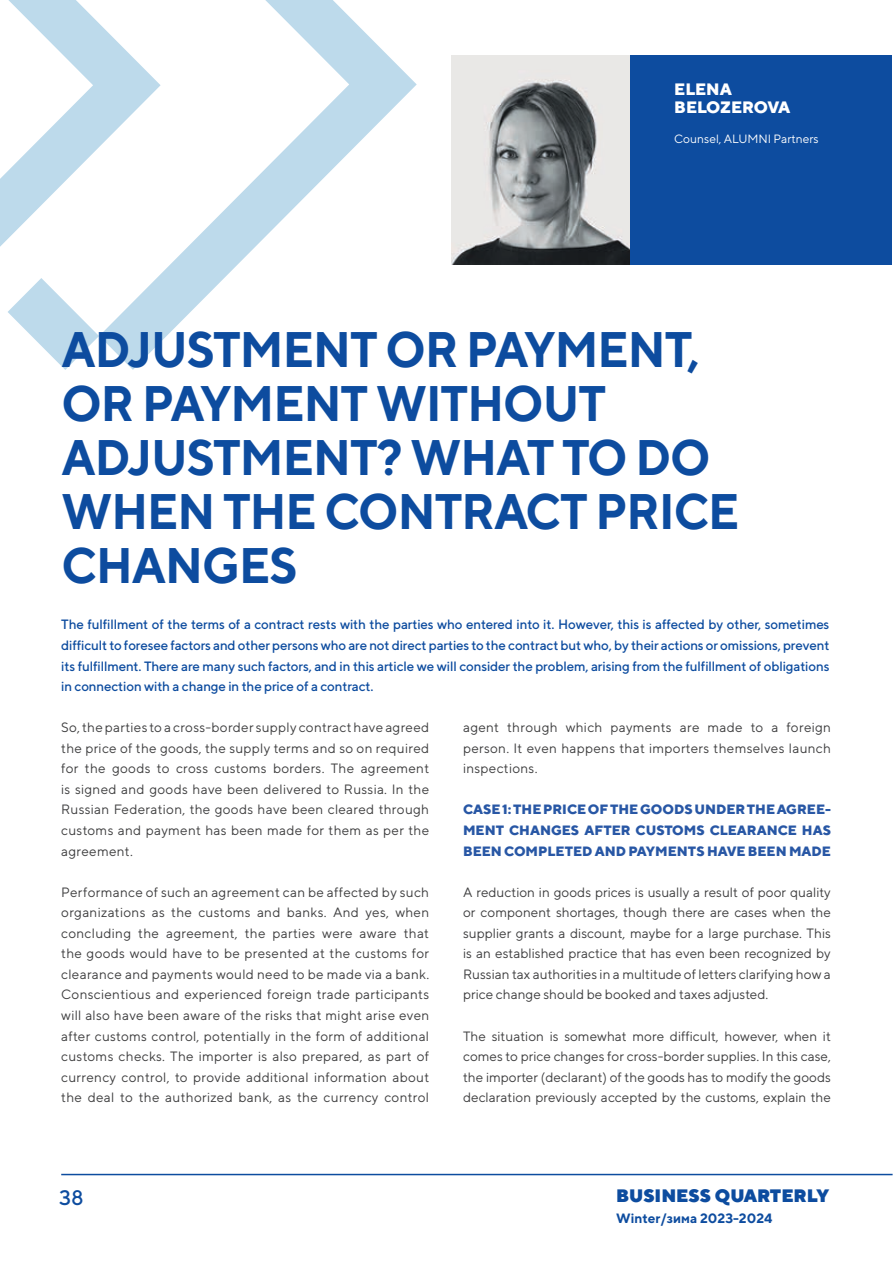
<style>
.page{position:relative;width:893px;height:1263px;background:#fff}
.page>*{position:absolute;margin:0;border:0;box-sizing:border-box;transform-origin:0 0}
.t1{font:700 49.95px/54px "TT Norms";letter-spacing:-.02em;color:#0d4c9f;scale:.94 1}
.t2{font:500 21px "TT Norms";color:#0d4c9f}
.t3{font:900 18px "TT Norms";color:#0d4c9f}
.t4{font:800 16.5px/18px "TT Norms";color:#fff}
.Body_text{font:13.5px/20.5px "TT Norms";letter-spacing:.02em;color:#3e3e3f;text-align:justify}
.t5{font:500 13.5px/20.5px "TT Norms";letter-spacing:-.01em;color:#0d4c9f;text-align:justify}
.Body_text-2{font:800 13.5px/20.5px "TT Norms";color:#2857a5;text-align:justify}
.t6{font:700 13.5px "TT Norms";color:#0d4c9f}
.t7{font:12px "TT Norms";color:#fff}
</style>
<div class="page">
<hr style="left:61px;top:1174px;width:832px;height:1px;background:#0d4c9f">
<svg style="left:0;top:0;width:99px;height:370px"></svg>
<svg style="left:99px;top:0;width:318px;height:370px"></svg>
<div style="left:630px;top:55px;width:262px;height:210px;background:#0d4c9f"></div>
<img style="left:451px;top:55px;width:179px;height:210px">
<p class="t4" style="left:674px;top:80px;width:118px">ELENA<br>BELOZEROVA</p>
<p class="t7" style="left:674px;top:131px;width:146px">Counsel, ALUMNI Partners</p>
<p class="t1" style="left:61px;top:321px;width:723px">ADJUSTMENT OR PAYMENT,<br>OR PAYMENT WITHOUT<br>ADJUSTMENT? WHAT TO DO<br>WHEN THE CONTRACT PRICE<br>CHANGES</p>
<p class="t5" style="left:61px;top:614px;width:770px">The fulfillment of the terms of a contract rests with the parties who entered into it. However, this is affected by other, sometimes difficult to foresee factors and other persons who are not direct parties to the contract but who, by their actions or omissions, prevent its fulfillment. There are many such factors, and in this article we will consider the problem, arising from the fulfillment of obligations in connection with a change in the price of a contract.</p>
<p class="Body_text" style="left:61px;top:717px;width:370px">So, the parties to a cross-border supply contract have agreed the price of the goods, the supply terms and so on required for the goods to cross customs borders. The agreement is signed and goods have been delivered to Russia. In the Russian Federation, the goods have been cleared through customs and payment has been made for them as per the agreement.</p>
<p class="Body_text" style="left:61px;top:881px;width:369px">Performance of such an agreement can be affected by such organizations as the customs and banks. And yes, when concluding the agreement, the parties were aware that the goods would have to be presented at the customs for clearance and payments would need to be made via a bank.<br>Conscientious and experienced foreign trade participants will also have been aware of the risks that might arise even after customs control, potentially in the form of additional customs checks. The importer is also prepared, as part of currency control, to provide additional information about the deal to the authorized bank, as the currency control</p>
<p class="Body_text" style="left:463px;top:717px;width:369px">agent through which payments are made to a foreign person. It even happens that importers themselves launch inspections.</p>
<p class="Body_text-2" style="left:463px;top:799px;width:369px">CASE 1: THE PRICE OF THE GOODS UNDER THE AGREE-MENT CHANGES AFTER CUSTOMS CLEARANCE HAS BEEN COMPLETED AND PAYMENTS HAVE BEEN MADE</p>
<p class="Body_text" style="left:463px;top:881px;width:369px">A reduction in goods prices is usually a result of poor quality or component shortages, though there are cases when the supplier grants a discount, maybe for a large purchase. This is an established practice that has even been recognized by Russian tax authorities in a multitude of letters clarifying how a price change should be booked and taxes adjusted.</p>
<p class="Body_text" style="left:463px;top:1025px;width:369px">The situation is somewhat more difficult, however, when it comes to price changes for cross-border supplies. In this case, the importer (declarant) of the goods has to modify the goods declaration previously accepted by the customs, explain the</p>
<h2 class="t2" style="left:59px;top:1184px;width:26px">38</h2>
<h3 class="t3" style="left:616px;top:1184px;width:214px">BUSINESS QUARTERLY</h3>
<p class="t6" style="left:616px;top:1210px;width:158px">Winter/зима 2023-2024</p>
</div>
